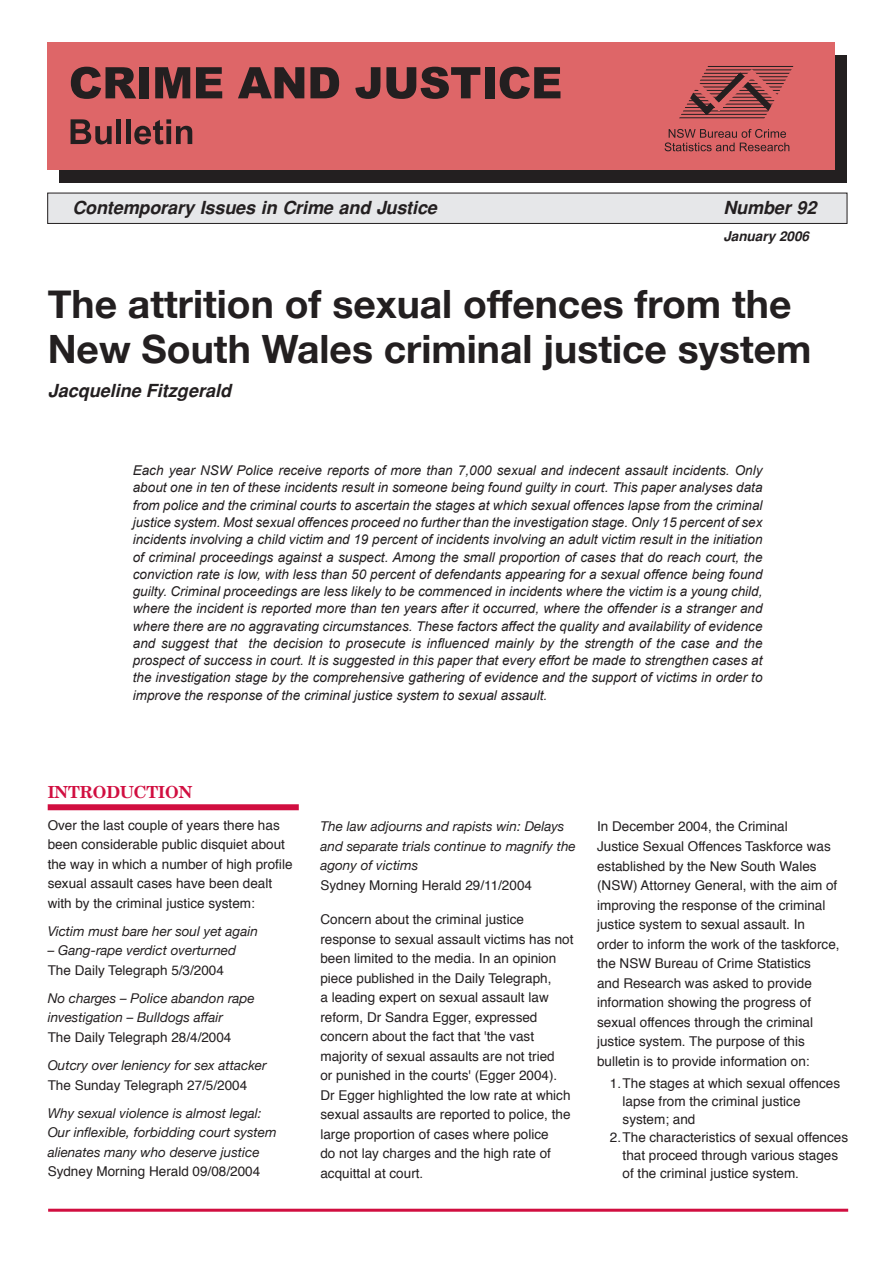
<style>
.page{position:relative;width:896px;height:1267px;background:#fff}
.page>*{position:absolute;margin:0;border:0;box-sizing:border-box;transform-origin:0 0}
.t1{font:700 39px/45px "Helvetica Neue";color:#231f20}
.t2{font:italic 700 18px "Helvetica";letter-spacing:-.01em;color:#231f20}
.t3{font:700 18px "Century Sch T";color:#d10e40}
.t4{font:13.5px/19.5px "Helvetica";color:#231f20}
.t5{font:italic 13.5px/17.2px "Arial";color:#231f20;text-align:justify}
.t6{font:italic 13.5px/19.5px "Helvetica Neue";color:#231f20}
.t7{font:italic 700 13.5px "Helvetica";color:#231f20}
</style>
<div class="page">
<hr style="left:48px;top:1208px;width:799px;height:3px;background:#d10e40">
<div style="left:48px;top:804px;width:251px;height:6px;background:#d10e40"></div>
<div style="left:48px;top:193px;width:798px;height:30px;background:#e6e7e9"></div>
<div style="left:47px;top:193px;width:800px;height:31px;border:1px solid #231f20"></div>
<div style="left:60px;top:55px;width:786px;height:128px;background:#231f20"></div>
<div style="left:47px;top:42px;width:787px;height:128px;background:#de6668"></div>
<svg style="left:71px;top:67px;width:65px;height:32px"></svg>
<div style="left:139px;top:67px;width:10px;height:31px;background:#231f20"></div>
<svg style="left:155px;top:67px;width:35px;height:31px"></svg>
<svg style="left:196px;top:67px;width:26px;height:31px"></svg>
<svg style="left:238px;top:67px;width:66px;height:31px"></svg>
<svg style="left:310px;top:67px;width:29px;height:31px"></svg>
<svg style="left:355px;top:67px;width:25px;height:32px"></svg>
<svg style="left:386px;top:67px;width:94px;height:32px"></svg>
<div style="left:484px;top:67px;width:10px;height:31px;background:#231f20"></div>
<svg style="left:499px;top:67px;width:61px;height:32px"></svg>
<svg style="left:70px;top:119px;width:42px;height:25px"></svg>
<div style="left:116px;top:119px;width:5px;height:25px;background:#231f20"></div>
<div style="left:126px;top:119px;width:5px;height:25px;background:#231f20"></div>
<svg style="left:134px;top:119px;width:58px;height:25px"></svg>
<svg style="left:664px;top:66px;width:130px;height:85px"></svg>
<h2 class="t2" style="left:72px;top:197px;width:366px">Contemporary Issues in Crime and Justice</h2>
<h2 class="t2" style="left:723px;top:197px;width:94px">Number 92</h2>
<p class="t7" style="left:723px;top:228px;width:87px">January 2006</p>
<h1 class="t1" style="left:48px;top:281px;width:765px">The attrition of sexual offences from the<br>New South Wales criminal justice system</h1>
<h2 class="t2" style="left:48px;top:380px;width:185px">Jacqueline Fitzgerald</h2>
<p class="t5" style="left:133px;top:462px;width:631px">Each year NSW Police receive reports of more than 7,000 sexual and indecent assault incidents. Only about one in ten of these incidents result in someone being found guilty in court. This paper analyses data from police and the criminal courts to ascertain the stages at which sexual offences lapse from the criminal justice system. Most sexual offences proceed no further than the investigation stage. Only 15 percent of sex incidents involving a child victim and 19 percent of incidents involving an adult victim result in the initiation of criminal proceedings against a suspect. Among the small proportion of cases that do reach court, the conviction rate is low, with less than 50 percent of defendants appearing for a sexual offence being found guilty. Criminal proceedings are less likely to be commenced in incidents where the victim is a young child, where the incident is reported more than ten years after it occurred, where the offender is a stranger and where there are no aggravating circumstances. These factors affect the quality and availability of evidence and suggest that the decision to prosecute is influenced mainly by the strength of the case and the prospect of success in court. It is suggested in this paper that every effort be made to strengthen cases at the investigation stage by the comprehensive gathering of evidence and the support of victims in order to improve the response of the criminal justice system to sexual assault.</p>
<h2 class="t3" style="left:48px;top:781px;width:146px">INTRODUCTION</h2>
<p class="t4" style="left:48px;top:816px;width:246px">Over the last couple of years there has been considerable public disquiet about the way in which a number of high profile sexual assault cases have been dealt with by the criminal justice system:</p>
<p class="t6" style="left:48px;top:921px;width:212px">Victim must bare her soul yet again</p>
<p class="t6" style="left:48px;top:940px;width:190px">– Gang-rape verdict overturned</p>
<p class="t4" style="left:48px;top:961px;width:178px">The Daily Telegraph 5/3/2004</p>
<p class="t6" style="left:48px;top:988px;width:208px">No charges – Police abandon rape investigation – Bulldogs affair</p>
<p class="t4" style="left:48px;top:1028px;width:185px">The Daily Telegraph 28/4/2004</p>
<p class="t6" style="left:48px;top:1055px;width:220px">Outcry over leniency for sex attacker</p>
<p class="t4" style="left:48px;top:1075px;width:201px">The Sunday Telegraph 27/5/2004</p>
<p class="t6" style="left:48px;top:1102px;width:230px">Why sexual violence is almost legal:<br>Our inflexible, forbidding court system alienates many who deserve justice</p>
<p class="t4" style="left:48px;top:1162px;width:214px">Sydney Morning Herald 09/08/2004</p>
<p class="t6" style="left:320px;top:816px;width:257px">The law adjourns and rapists win: Delays and separate trials continue to magnify the agony of victims</p>
<p class="t4" style="left:320px;top:875px;width:213px">Sydney Morning Herald 29/11/2004</p>
<p class="t4" style="left:320px;top:910px;width:254px">Concern about the criminal justice response to sexual assault victims has not been limited to the media. In an opinion piece published in the Daily Telegraph,<br>a leading expert on sexual assault law reform, Dr Sandra Egger, expressed concern about the fact that 'the vast majority of sexual assaults are not tried<br>or punished in the courts' (Egger 2004).<br>Dr Egger highlighted the low rate at which sexual assaults are reported to police, the large proportion of cases where police<br>do not lay charges and the high rate of acquittal at court.</p>
<p class="t4" style="left:597px;top:817px;width:244px">In December 2004, the Criminal<br>Justice Sexual Offences Taskforce was established by the New South Wales (NSW) Attorney General, with the aim of improving the response of the criminal justice system to sexual assault. In order to inform the work of the taskforce, the NSW Bureau of Crime Statistics<br>and Research was asked to provide information showing the progress of sexual offences through the criminal justice system. The purpose of this bulletin is to provide information on:</p>
<p class="t4" style="left:622px;top:1074px;width:219px;line-height:18px;text-indent:-13px">1. The stages at which sexual offences lapse from the criminal justice system; and</p>
<p class="t4" style="left:622px;top:1128px;width:227px;line-height:18px;text-indent:-13px">2. The characteristics of sexual offences that proceed through various stages of the criminal justice system.</p>
</div>
